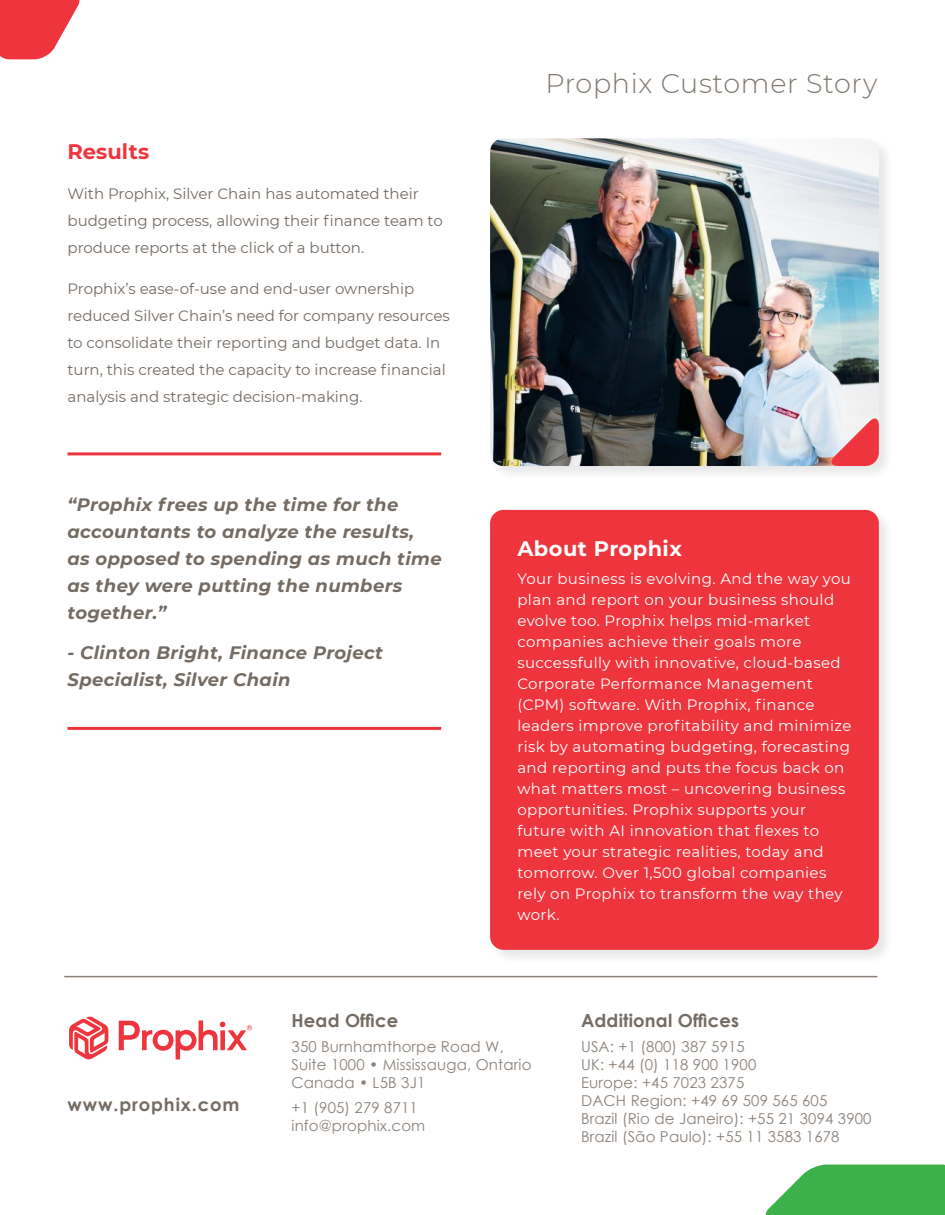
<style>
.page{position:relative;width:945px;height:1215px;background:#fff}
.page>*{position:absolute;margin:0;border:0;box-sizing:border-box;transform-origin:0 0}
.t1{font:300 27px "Montserrat";letter-spacing:.025em;color:#7f776f}
.t2{font:700 21px "Montserrat";letter-spacing:.02em;color:#fff}
.t3{font:700 21px "Montserrat";color:#ee353d}
.t4{font:italic 700 18px/27px "Montserrat";letter-spacing:.02em;color:#746b63}
.t5{font:700 18px "Century Gothic";letter-spacing:.01em;color:#746b63}
.t6{font:700 18px "Century Gothic";letter-spacing:.05em;color:#746b63}
.t7{font:15px/21px "Montserrat";letter-spacing:.025em;color:#fff}
.t8{font:15px/27px "Montserrat";color:#746b63}
.t9{font:15px "Century Gothic";letter-spacing:.01em;color:#8c827b}
</style>
<div class="page">
<svg style="left:119px;top:1020px;width:133px;height:39px"></svg>
<svg style="left:69px;top:1017px;width:39px;height:42px"></svg>
<div style="left:489px;top:138px;width:404px;height:342px;background:#f2f2f2"></div>
<img style="left:490px;top:138px;width:389px;height:328px">
<svg style="left:829px;top:416px;width:50px;height:50px"></svg>
<svg style="left:765px;top:1165px;width:180px;height:50px;background:#56bb60"></svg>
<svg style="left:0;top:0;width:80px;height:59px"></svg>
<hr style="left:64px;top:976px;width:813px;height:1px;background:#8c827b">
<div style="left:489px;top:509px;width:404px;height:456px;background:#f4f4f4"></div>
<div style="left:490px;top:510px;width:389px;height:440px;background:#ee353d;border-radius:14px"></div>
<hr style="left:68px;top:452px;width:373px;height:3px;background:#ee353d">
<hr style="left:68px;top:727px;width:373px;height:3px;background:#ee353d">
<p class="t3" style="left:68px;top:136px;width:83px">Results</p>
<p class="t8" style="left:68px;top:180px;width:377px">With Prophix, Silver Chain has automated their budgeting process, allowing their finance team to produce reports at the click of a button.</p>
<p class="t8" style="left:68px;top:274px;width:384px">Prophix’s ease-of-use and end-user ownership reduced Silver Chain’s need for company resources to consolidate their reporting and budget data. In turn, this created the capacity to increase financial analysis and strategic decision-making.</p>
<p class="t4" style="left:68px;top:490px;width:376px">“Prophix frees up the time for the accountants to analyze the results,<br>as opposed to spending as much time as they were putting the numbers together.”</p>
<p class="t4" style="left:68px;top:638px;width:317px">- Clinton Bright, Finance Project<br>Specialist, Silver Chain</p>
<p class="t1" style="left:545px;top:66px;width:334px">Prophix Customer Story</p>
<p class="t2" style="left:517px;top:533px;width:166px">About Prophix</p>
<p class="t7" style="left:517px;top:567px;width:336px">Your business is evolving. And the way you plan and report on your business should evolve too. Prophix helps mid-market companies achieve their goals more successfully with innovative, cloud-based Corporate Performance Management (CPM) software. With Prophix, finance leaders improve profitability and minimize risk by automating budgeting, forecasting and reporting and puts the focus back on what matters most – uncovering business opportunities. Prophix supports your future with AI innovation that flexes to meet your strategic realities, today and tomorrow. Over 1,500 global companies rely on Prophix to transform the way they work.</p>
<p class="t6" style="left:68px;top:1090px;width:174px">www.prophix.com</p>
<p class="t5" style="left:292px;top:1007px;width:108px">Head Office</p>
<p class="t9" style="left:292px;top:1036px;width:214px">350 Burnhamthorpe Road W,</p>
<p class="t9" style="left:292px;top:1054px;width:241px">Suite 1000 • Mississauga, Ontario</p>
<p class="t9" style="left:292px;top:1072px;width:135px">Canada • L5B 3J1</p>
<p class="t9" style="left:292px;top:1097px;width:128px">+1 (905) 279 8711</p>
<p class="t9" style="left:292px;top:1115px;width:135px">info@prophix.com</p>
<p class="t5" style="left:581px;top:1007px;width:160px">Additional Offices</p>
<p class="t9" style="left:581px;top:1036px;width:165px">USA: +1 (800) 387 5915</p>
<p class="t9" style="left:581px;top:1054px;width:177px">UK: +44 (0) 118 900 1900</p>
<p class="t9" style="left:581px;top:1072px;width:165px">Europe: +45 7023 2375</p>
<p class="t9" style="left:581px;top:1090px;width:248px">DACH Region: +49 69 509 565 605</p>
<p class="t9" style="left:581px;top:1108px;width:292px">Brazil (Rio de Janeiro): +55 21 3094 3900</p>
<p class="t9" style="left:581px;top:1126px;width:260px">Brazil (São Paulo): +55 11 3583 1678</p>
</div>
